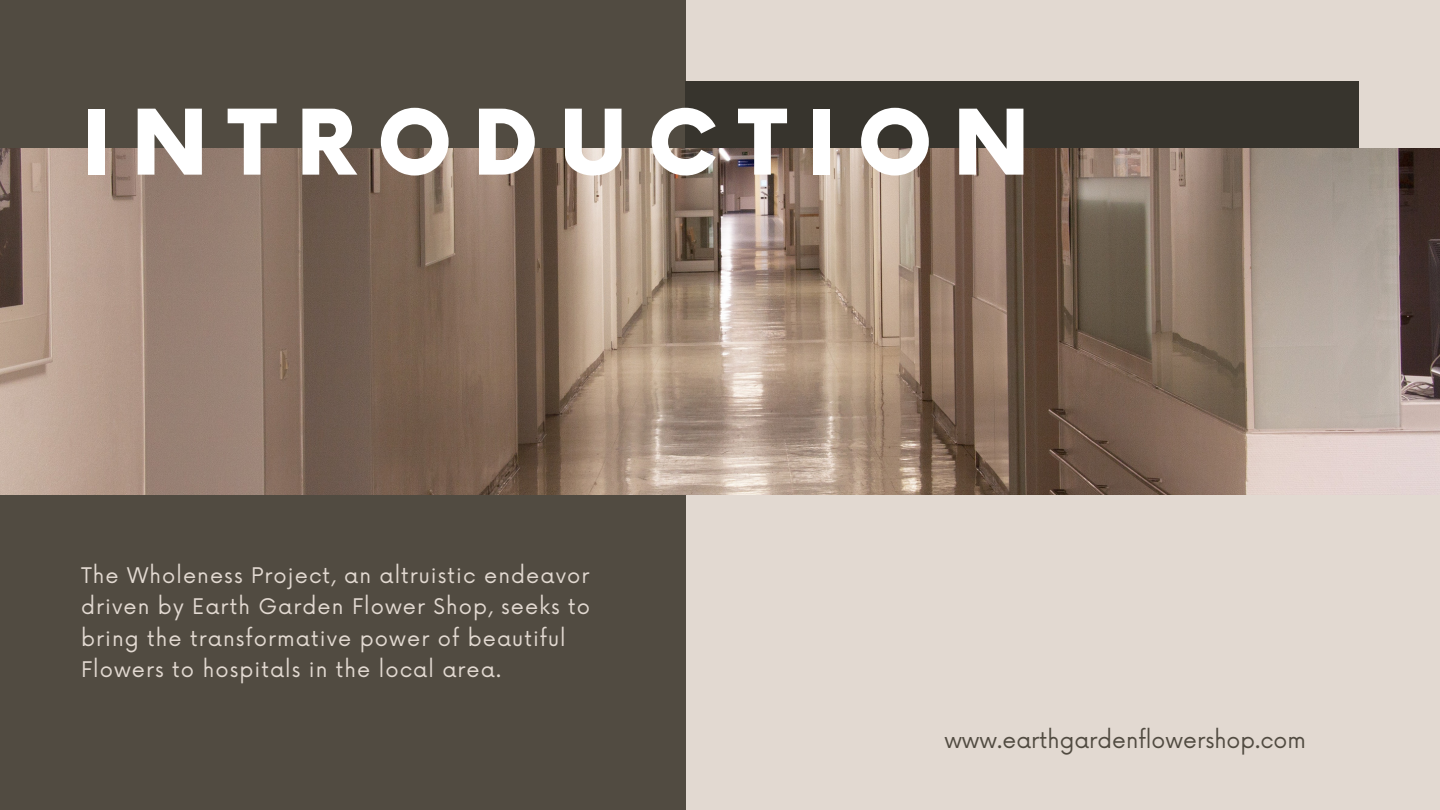
<style>
.page{position:relative;width:1440px;height:810px;background:#e2d9d1}
.page>*{position:absolute;margin:0;border:0;box-sizing:border-box;transform-origin:0 0}
.t1{font:900 88px "Now";letter-spacing:.235em;color:#fff}
.t2{font:22px "Now";color:#514b41}
.t3{font:21px/31.5px "Now";letter-spacing:.05em;color:#e2d9d1}
</style>
<div class="page">
<div style="left:0;top:0;width:686px;height:810px;background:#514b41"></div>
<div style="left:686px;top:81px;width:673px;height:89px;background:#37342d"></div>
<img style="left:0;top:148px;width:1440px;height:347px">
<p class="t1" style="left:81px;top:95px;width:950px">INTRODUCTION</p>
<p class="t3" style="left:81px;top:560px;width:511px">The Wholeness Project, an altruistic endeavor driven by Earth Garden Flower Shop, seeks to bring the transformative power of beautiful Flowers to hospitals in the local area.</p>
<p class="t2" style="left:944px;top:728px;width:363px">www.earthgardenflowershop.com</p>
</div>
